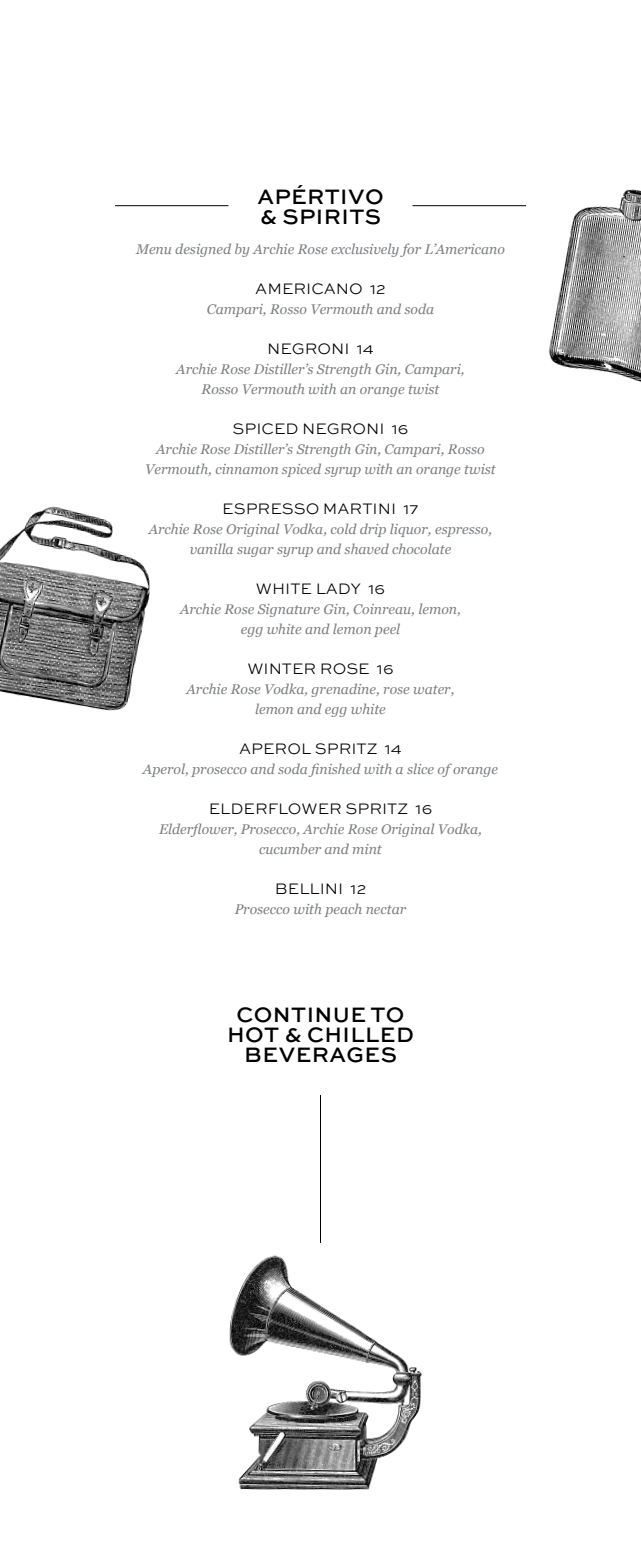
<style>
.page{position:relative;width:641px;height:1560px;background:#fff}
.page>*{position:absolute;margin:0;border:0;box-sizing:border-box;transform-origin:0 0}
.t1{font:500 22px/20px "Sweet Sans";letter-spacing:.02em;color:#000}
.t2{font:300 16px "Sweet Sans";color:#000}
.t3{font:italic 14px/20px "Georgia";color:#7c7e81;text-align:center}
</style>
<div class="page">
<img style="left:548px;top:189px;width:93px;height:194px">
<img style="left:0;top:506px;width:150px;height:205px">
<img style="left:229px;top:1255px;width:193px;height:235px">
<hr style="left:320px;top:1094px;width:1px;height:148px;background:#000">
<hr style="left:412px;top:205px;width:114px;height:1px;background:#000">
<hr style="left:115px;top:205px;width:113px;height:1px;background:#000">
<h1 class="t1" style="left:257px;top:187px;width:128px">APÉRTIVO &amp; SPIRITS</h1>
<p class="t3" style="left:136px;top:239px;width:370px">Menu designed by Archie Rose exclusively for L’Americano</p>
<p class="t2" style="left:255px;top:279px;width:132px">AMERICANO 12</p>
<p class="t3" style="left:207px;top:299px;width:229px">Campari, Rosso Vermouth and soda</p>
<p class="t2" style="left:267px;top:339px;width:108px">NEGRONI 14</p>
<p class="t3" style="left:176px;top:359px;width:290px">Archie Rose Distiller’s Strength Gin, Campari,<br>Rosso Vermouth with an orange twist</p>
<p class="t2" style="left:232px;top:419px;width:177px">SPICED NEGRONI 16</p>
<p class="t3" style="left:145px;top:439px;width:352px">Archie Rose Distiller’s Strength Gin, Campari, Rosso<br>Vermouth, cinnamon spiced syrup with an orange twist</p>
<p class="t2" style="left:222px;top:499px;width:198px">ESPRESSO MARTINI 17</p>
<p class="t3" style="left:149px;top:519px;width:345px">Archie Rose Original Vodka, cold drip liquor, espresso, vanilla sugar syrup and shaved chocolate</p>
<p class="t2" style="left:256px;top:579px;width:131px">WHITE LADY 16</p>
<p class="t3" style="left:180px;top:599px;width:282px">Archie Rose Signature Gin, Coinreau, lemon, egg white and lemon peel</p>
<p class="t2" style="left:247px;top:659px;width:148px">WINTER ROSE 16</p>
<p class="t3" style="left:186px;top:679px;width:269px">Archie Rose Vodka, grenadine, rose water, lemon and egg white</p>
<p class="t2" style="left:239px;top:739px;width:164px">APEROL SPRITZ 14</p>
<p class="t3" style="left:143px;top:759px;width:356px">Aperol, prosecco and soda finished with a slice of orange</p>
<p class="t2" style="left:209px;top:799px;width:225px">ELDERFLOWER SPRITZ 16</p>
<p class="t3" style="left:159px;top:819px;width:324px">Elderflower, Prosecco, Archie Rose Original Vodka, cucumber and mint</p>
<p class="t2" style="left:275px;top:879px;width:93px">BELLINI 12</p>
<p class="t3" style="left:235px;top:899px;width:173px">Prosecco with peach nectar</p>
<h1 class="t1" style="left:227px;top:1004px;width:188px;text-align:center">CONTINUE TO<br>HOT &amp; CHILLED<br>BEVERAGES</h1>
</div>
